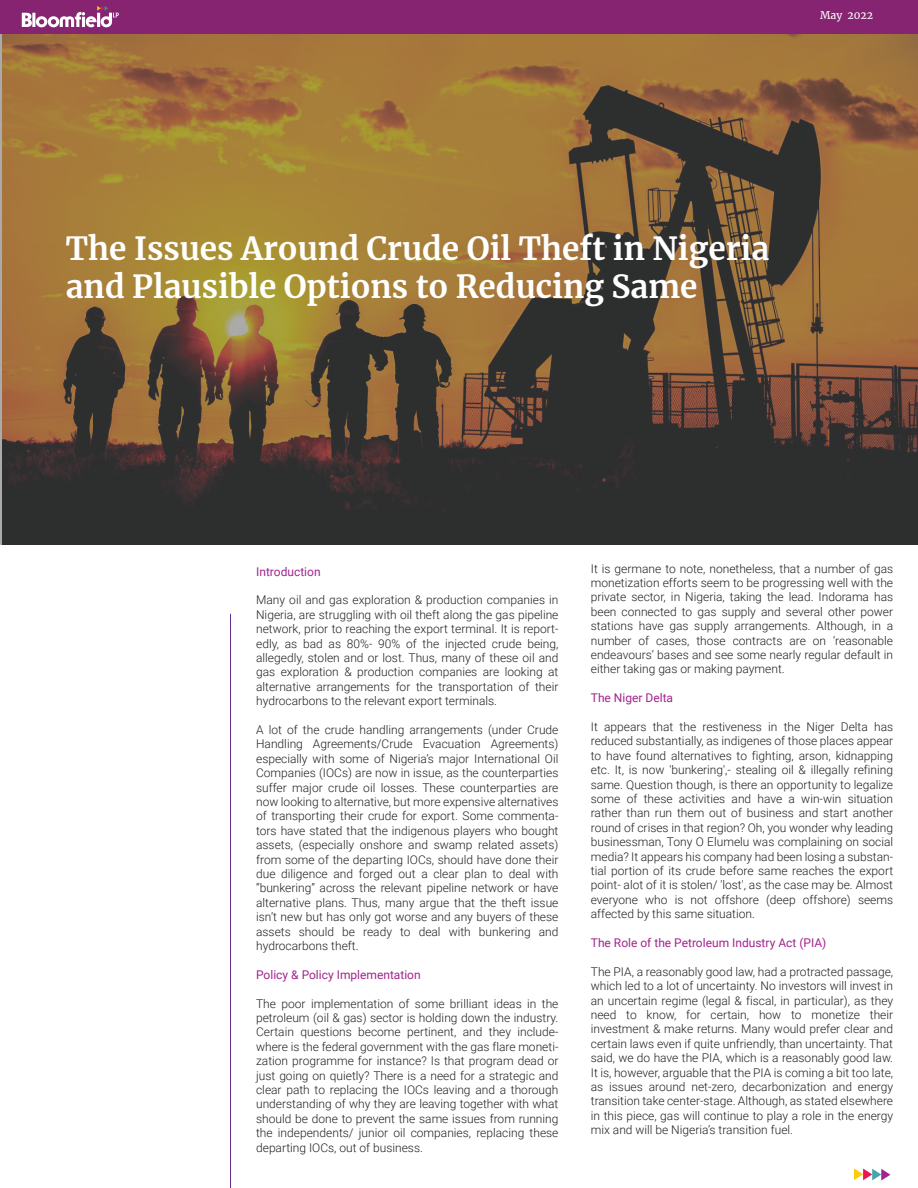
<style>
.page{position:relative;width:918px;height:1188px;background:#fff}
.page>*{position:absolute;margin:0;border:0;box-sizing:border-box;transform-origin:0 0}
.t1{font:700 31.5px/37.8px "Merriweather";color:#fff}
.t2{font:300 12px/14.4px "Roboto";color:#231f20;text-align:justify}
.t3{font:12px "Roboto";color:#a2238e}
.t4{font:10.5px "Merriweather";color:#fff}
</style>
<div class="page">
<svg style="left:0;top:33px;width:918px;height:512px;background:#775b37"></svg>
<hr style="left:230px;top:614px;width:1px;height:574px;background:#652d91">
<svg style="left:854px;top:1168px;width:36px;height:12px"></svg>
<div style="left:0;top:0;width:918px;height:33px;background:#862472"></div>
<svg style="left:22px;top:6px;width:97px;height:21px"></svg>
<p class="t4" style="left:820px;top:8px;width:54px">May 2022</p>
<h1 class="t1" style="left:66px;top:229px;width:705px">The Issues Around Crude Oil Theft in Nigeria and Plausible Options to Reducing Same</h1>
<p class="t3" style="left:256px;top:563px;width:66px">Introduction</p>
<p class="t2" style="left:256px;top:593px;width:304px">Many oil and gas exploration &amp; production companies in Nigeria, are struggling with oil theft along the gas pipeline network, prior to reaching the export terminal. It is report&shy;edly, as bad as 80%- 90% of the injected crude being, allegedly, stolen and or lost. Thus, many of these oil and gas exploration &amp; production companies are looking at alternative arrangements for the transportation of their hydrocarbons to the relevant export terminals.</p>
<p class="t2" style="left:256px;top:722px;width:304px">A lot of the crude handling arrangements (under Crude Handling Agreements/Crude Evacuation Agreements) especially with some of Nigeria’s major International Oil Companies (IOCs) are now in issue, as the counterparties suffer major crude oil losses. These counterparties are now looking to alternative, but more expensive alternatives of transporting their crude for export. Some commenta&shy;tors have stated that the indigenous players who bought assets, (especially onshore and swamp related assets) from some of the departing IOCs, should have done their due diligence and forged out a clear plan to deal with “bunkering” across the relevant pipeline network or have alternative plans. Thus, many argue that the theft issue isn’t new but has only got worse and any buyers of these assets should be ready to deal with bunkering and hydrocarbons theft.</p>
<p class="t3" style="left:256px;top:966px;width:166px">Policy &amp; Policy Implementation</p>
<p class="t2" style="left:256px;top:996px;width:304px">The poor implementation of some brilliant ideas in the petroleum (oil &amp; gas) sector is holding down the industry.<br>Certain questions become pertinent, and they include&shy;where is the federal government with the gas flare moneti&shy;zation programme for instance? Is that program dead or just going on quietly? There is a need for a strategic and clear path to replacing the IOCs leaving and a thorough understanding of why they are leaving together with what should be done to prevent the same issues from running the independents/ junior oil companies, replacing these departing IOCs, out of business.</p>
<p class="t2" style="left:591px;top:561px;width:304px">It is germane to note, nonetheless, that a number of gas monetization efforts seem to be progressing well with the private sector, in Nigeria, taking the lead. Indorama has been connected to gas supply and several other power stations have gas supply arrangements. Although, in a number of cases, those contracts are on ‘reasonable endeavours’ bases and see some nearly regular default in either taking gas or making payment.</p>
<p class="t3" style="left:591px;top:690px;width:84px">The Niger Delta</p>
<p class="t2" style="left:591px;top:719px;width:304px">It appears that the restiveness in the Niger Delta has reduced substantially, as indigenes of those places appear to have found alternatives to fighting, arson, kidnapping etc. It, is now 'bunkering',- stealing oil &amp; illegally refining same. Question though, is there an opportunity to legalize some of these activities and have a win-win situation rather than run them out of business and start another round of crises in that region? Oh, you wonder why leading businessman, Tony O Elumelu was complaining on social media? It appears his company had been losing a substan&shy;tial portion of its crude before same reaches the export point- alot of it is stolen/ 'lost', as the case may be. Almost everyone who is not offshore (deep offshore) seems affected by this same situation.</p>
<p class="t3" style="left:591px;top:934px;width:237px">The Role of the Petroleum Industry Act (PIA)</p>
<p class="t2" style="left:591px;top:964px;width:304px">The PIA, a reasonably good law, had a protracted passage, which led to a lot of uncertainty. No investors will invest in an uncertain regime (legal &amp; fiscal, in particular), as they need to know, for certain, how to monetize their investment &amp; make returns. Many would prefer clear and certain laws even if quite unfriendly, than uncertainty. That said, we do have the PIA, which is a reasonably good law.<br>It is, however, arguable that the PIA is coming a bit too late, as issues around net-zero, decarbonization and energy transition take center-stage. Although, as stated elsewhere in this piece, gas will continue to play a role in the energy mix and will be Nigeria’s transition fuel.</p>
</div>
